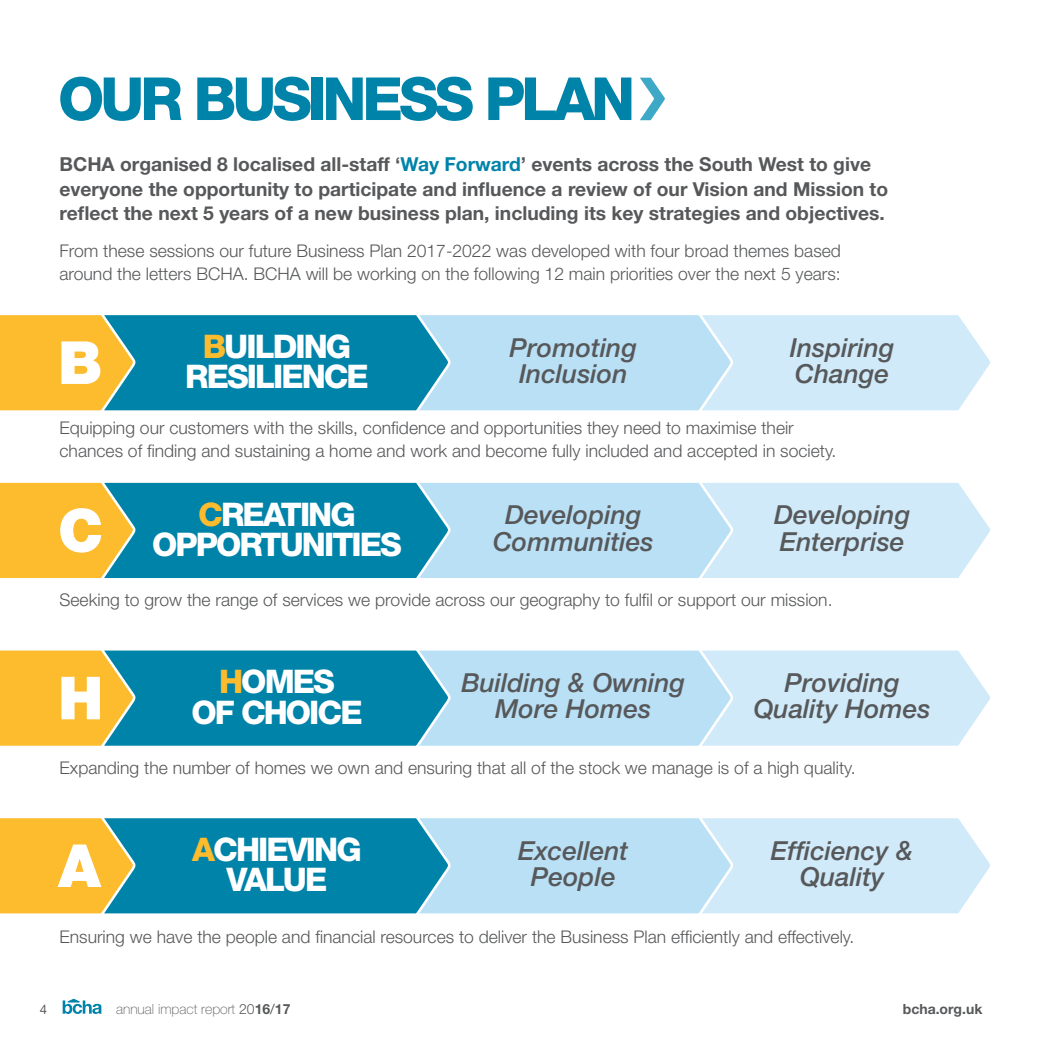
<style>
.page{position:relative;width:1042px;height:1042px;background:#fff}
.page>*{position:absolute;margin:0;border:0;box-sizing:border-box;transform-origin:0 0}
.t1{font:800 59.5px "Helvetica Neue";letter-spacing:-.07em;color:#0083a9}
.t2{font:900 59.5px "Helvetica Neue";color:#fff}
.t3{font:800 32.55px/30.4px "Helvetica Neue";letter-spacing:-.06em;color:#fff;text-align:center}
.t4{font:italic 500 26.25px/26.2px "Helvetica Neue";color:#57585a;text-align:center}
.t5{font:700 19.25px/24.5px "Helvetica Neue";color:#57585a}
.t6{font:300 17.5px/22.8px "Helvetica Neue";color:#57585a}
.t7{font:100 14px "Helvetica Neue";color:#57585a}
.t8{font:700 14px "Helvetica Neue";color:#57585a}
.t9{font:13.12px "Helvetica Neue";color:#57585a}
.s1{color:#0083a9}
.s2{color:#fdbb2e}
.s3{font-weight:300}
.s4{font-weight:700}
.s5{font-weight:400}
</style>
<div class="page">
<svg style="left:640px;top:78px;width:25px;height:42px"></svg>
<svg style="left:0;top:315px;width:990px;height:96px;background:#90c2c7"></svg>
<svg style="left:0;top:482px;width:990px;height:96px;background:#90c2c7"></svg>
<svg style="left:0;top:650px;width:990px;height:96px;background:#90c2c7"></svg>
<svg style="left:0;top:818px;width:990px;height:96px;background:#90c2c7"></svg>
<svg style="left:63px;top:999px;width:39px;height:15px"></svg>
<h1 class="t1" style="left:58px;top:63px;width:578px">OUR BUSINESS PLAN</h1>
<p class="t5" style="left:60px;top:152px;width:830px">BCHA organised 8 localised all-staff ‘<span class="s1">Way Forward</span>’ events across the South West to give everyone the opportunity to participate and influence a review of our Vision and Mission to reflect the next 5 years of a new business plan, including its key strategies and objectives.</p>
<p class="t6" style="left:60px;top:239px;width:783px">From these sessions our future Business Plan 2017-2022 was developed with four broad themes based around the letters BCHA. BCHA will be working on the following 12 main priorities over the next 5 years:</p>
<h1 class="t2" style="left:58px;top:327px;width:46px">B</h1>
<h2 class="t3" style="left:185px;top:331px;width:185px"><span class="s2">B</span>UILDING<br>RESILIENCE</h2>
<h3 class="t4" style="left:509px;top:334px;width:129px">Promoting<br>Inclusion</h3>
<h3 class="t4" style="left:790px;top:334px;width:106px;text-align:left">Inspiring<br>Change</h3>
<p class="t6" style="left:60px;top:416px;width:778px">Equipping our customers with the skills, confidence and opportunities they need to maximise their chances of finding and sustaining a home and work and become fully included and accepted in society.</p>
<h1 class="t2" style="left:58px;top:495px;width:47px">C</h1>
<h2 class="t3" style="left:152px;top:499px;width:251px"><span class="s2">C</span>REATING<br>OPPORTUNITIES</h2>
<h3 class="t4" style="left:493px;top:502px;width:162px">Developing<br>Communities</h3>
<h3 class="t4" style="left:774px;top:502px;width:138px;text-align:left">Developing<br>Enterprise</h3>
<p class="t6" style="left:60px;top:588px;width:774px">Seeking to grow the range of services we provide across our geography to fulfil or support our mission.</p>
<h1 class="t2" style="left:58px;top:662px;width:47px">H</h1>
<h2 class="t3" style="left:191px;top:666px;width:173px"><span class="s2">H</span>OMES<br>OF CHOICE</h2>
<h3 class="t4" style="left:461px;top:669px;width:225px">Building &amp; Owning<br>More Homes</h3>
<h3 class="t4" style="left:753px;top:669px;width:178px">Providing<br>Quality Homes</h3>
<p class="t6" style="left:60px;top:755px;width:797px">Expanding the number of homes we own and ensuring that all of the stock we manage is of a high quality.</p>
<h1 class="t2" style="left:58px;top:830px;width:44px">A</h1>
<h2 class="t3" style="left:192px;top:834px;width:41px"><span class="s2">A</span>CHIE</h2>
<h2 class="t3" style="left:287px;top:834px;width:38px">VING</h2>
<h2 class="t3" style="left:227px;top:864px;width:21px">VALUE</h2>
<h3 class="t4" style="left:518px;top:837px;width:111px">Excellent<br>People</h3>
<h3 class="t4" style="left:771px;top:837px;width:144px">Efficiency &amp;<br>Quality</h3>
<p class="t6" style="left:60px;top:925px;width:796px">Ensuring we have the people and financial resources to deliver the Business Plan efficiently and effectively.</p>
<p class="t9" style="left:40px;top:1001px;width:9px">4</p>
<p class="t7" style="left:116px;top:1001px;width:176px">annual impact report <span class="s3">20</span><span class="s4">16</span><span class="s5">/</span><span class="s4">17</span></p>
<p class="t8" style="left:903px;top:1000px;width:81px">bcha.org.uk</p>
</div>
